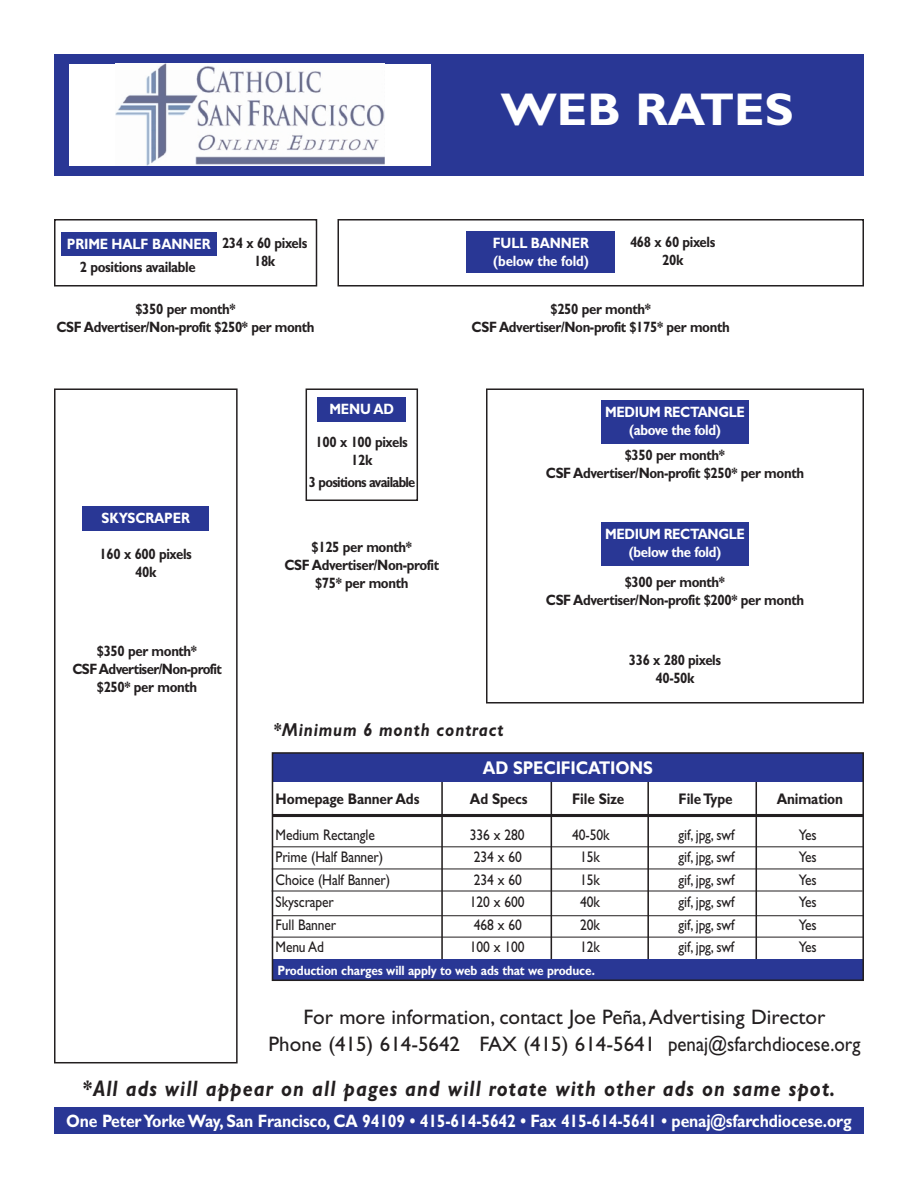
<style>
.page{position:relative;width:918px;height:1188px;background:#fff}
.page>*{position:absolute;margin:0;border:0;box-sizing:border-box;transform-origin:0 0}
.t1{font:700 46.05px "Gill Sans";color:#fff;scale:1.04 1}
.t2{font:italic 700 22.35px "Gill Sans";letter-spacing:.055em;color:#231f20;scale:.88 1}
.t3{font:21px/27px "Gill Sans";color:#231f20;text-align:center}
.t4{font:italic 700 18.75px "Gill Sans";letter-spacing:.055em;color:#231f20;scale:.88 1}
.t5{font:700 18.45px "Gill Sans";letter-spacing:-.01em;color:#fff;scale:.88 1}
.t6{font:700 18px "Gill Sans";letter-spacing:-.01em;color:#fff;scale:.88 1}
.t7{font:15.45px "Gill Sans";letter-spacing:-.01em;color:#231f20;scale:.88 1}
.t8{font:700 15.45px "Gill Sans";letter-spacing:-.01em;color:#231f20;scale:.88 1}
.t9{font:700 15px/18px "Gill Sans";letter-spacing:-.03em;color:#231f20;text-align:center;scale:.88 1}
.t10{font:700 15px/18px "Gill Sans";letter-spacing:-.03em;color:#fff;text-align:center;scale:.88 1}
.t11{font:700 15px/18px "Gill Sans";letter-spacing:-.01em;color:#fff;scale:.88 1}
.t12{font:700 14.7px "Gill Sans";letter-spacing:-.055em;color:#231f20;scale:.88 1}
.t13{font:700 13.5px "Gill Sans";letter-spacing:-.01em;color:#fff;scale:.88 1}
</style>
<div class="page">
<hr style="left:441px;top:780px;width:2px;height:188px;background:#231f20">
<hr style="left:551px;top:780px;width:1px;height:190px;background:#231f20">
<hr style="left:647px;top:779px;width:2px;height:188px;background:#231f20">
<hr style="left:755px;top:779px;width:2px;height:188px;background:#231f20">
<div style="left:272px;top:960px;width:591px;height:21px;background:#293795"></div>
<div style="left:273px;top:753px;width:590px;height:29px;background:#293795"></div>
<div style="left:272px;top:752px;width:592px;height:229px;border:2px solid #231f20"></div>
<div style="left:54px;top:54px;width:810px;height:122px;background:#293795"></div>
<div style="left:69px;top:64px;width:362px;height:102px;background:#fff"></div>
<img style="left:115px;top:64px;width:270px;height:102px">
<hr style="left:272px;top:814px;width:592px;height:3px;background:#231f20">
<hr style="left:273px;top:846px;width:591px;height:1px;background:#231f20">
<hr style="left:272px;top:869px;width:592px;height:1px;background:#231f20">
<hr style="left:272px;top:891px;width:591px;height:1px;background:#231f20">
<hr style="left:272px;top:937px;width:592px;height:1px;background:#231f20">
<hr style="left:272px;top:915px;width:592px;height:1px;background:#231f20">
<div style="left:54px;top:219px;width:263px;height:68px;border:2px solid #231f20"></div>
<div style="left:486px;top:388px;width:378px;height:316px;border:2px solid #231f20"></div>
<div style="left:54px;top:388px;width:184px;height:675px;border:2px solid #231f20"></div>
<div style="left:338px;top:219px;width:526px;height:68px;border:2px solid #231f20"></div>
<div style="left:306px;top:388px;width:112px;height:113px;border:2px solid #231f20"></div>
<div style="left:54px;top:1107px;width:810px;height:27px;background:#293795"></div>
<div style="left:61px;top:232px;width:155px;height:24px;background:#293795"></div>
<div style="left:82px;top:506px;width:127px;height:24px;background:#293795"></div>
<div style="left:318px;top:398px;width:88px;height:24px;background:#293795"></div>
<div style="left:601px;top:400px;width:148px;height:44px;background:#293795"></div>
<div style="left:601px;top:522px;width:148px;height:43px;background:#293795"></div>
<div style="left:466px;top:231px;width:149px;height:41px;background:#293795"></div>
<p class="t9" style="left:222px;top:236px;width:98px">234 x 60 pixels<br>18k</p>
<p class="t9" style="left:57px;top:302px;width:295px">$350 per month*<br>CSF Advertiser/Non-profit $250* per month</p>
<p class="t11" style="left:67px;top:237px;width:165px">PRIME HALF BANNER</p>
<p class="t9" style="left:80px;top:260px;width:133px">2 positions available</p>
<h1 class="t1" style="left:501px;top:93px;width:283px">WEB RATES</h1>
<p class="t11" style="left:493px;top:236px;width:111px">FULL BANNER (below the fold)</p>
<p class="t9" style="left:630px;top:235px;width:98px">468 x 60 pixels<br>20k</p>
<p class="t9" style="left:472px;top:302px;width:295px">$250 per month*<br>CSF Advertiser/Non-profit $175* per month</p>
<p class="t11" style="left:102px;top:510px;width:102px">SKYSCRAPER</p>
<p class="t9" style="left:100px;top:546px;width:106px">160 x 600 pixels<br>40k</p>
<p class="t9" style="left:72px;top:644px;width:171px">$350 per month*<br>CSF Advertiser/Non-profit $250* per month</p>
<p class="t10" style="left:329px;top:402px;width:75px">MENU AD</p>
<p class="t10" style="left:605px;top:405px;width:160px">MEDIUM RECTANGLE (above the fold)</p>
<p class="t9" style="left:316px;top:434px;width:106px">100 x 100 pixels<br>12k</p>
<p class="t9" style="left:546px;top:448px;width:295px">$350 per month*<br>CSF Advertiser/Non-profit $250* per month</p>
<p class="t12" style="left:309px;top:477px;width:122px">3 positions available</p>
<p class="t9" style="left:285px;top:540px;width:177px">$125 per month*<br>CSF Advertiser/Non-profit $75* per month</p>
<p class="t4" style="left:273px;top:723px;width:263px">*Minimum 6 month contract</p>
<p class="t10" style="left:605px;top:526px;width:160px">MEDIUM RECTANGLE (below the fold)</p>
<p class="t9" style="left:546px;top:575px;width:295px">$300 per month*<br>CSF Advertiser/Non-profit $200* per month</p>
<p class="t9" style="left:629px;top:652px;width:106px">336 x 280 pixels<br>40-50k</p>
<p class="t5" style="left:483px;top:761px;width:195px">AD SPECIFICATIONS</p>
<p class="t8" style="left:276px;top:793px;width:165px">Homepage Banner Ads</p>
<p class="t8" style="left:470px;top:793px;width:67px">Ad Specs</p>
<p class="t8" style="left:572px;top:793px;width:61px">File Size</p>
<p class="t8" style="left:679px;top:793px;width:63px">File Type</p>
<p class="t8" style="left:777px;top:793px;width:77px">Animation</p>
<p class="t7" style="left:276px;top:829px;width:114px">Medium Rectangle</p>
<p class="t7" style="left:470px;top:829px;width:64px">336 x 280</p>
<p class="t7" style="left:572px;top:829px;width:44px">40-50k</p>
<p class="t7" style="left:679px;top:829px;width:65px">gif, jpg, swf</p>
<p class="t7" style="left:799px;top:829px;width:22px">Yes</p>
<p class="t7" style="left:276px;top:852px;width:124px">Prime (Half Banner)</p>
<p class="t7" style="left:474px;top:852px;width:56px">234 x 60</p>
<p class="t7" style="left:580px;top:852px;width:24px">15k</p>
<p class="t7" style="left:679px;top:852px;width:65px">gif, jpg, swf</p>
<p class="t7" style="left:799px;top:852px;width:22px">Yes</p>
<p class="t7" style="left:276px;top:874px;width:132px">Choice (Half Banner)</p>
<p class="t7" style="left:474px;top:874px;width:56px">234 x 60</p>
<p class="t7" style="left:580px;top:874px;width:24px">15k</p>
<p class="t7" style="left:679px;top:874px;width:65px">gif, jpg, swf</p>
<p class="t7" style="left:799px;top:874px;width:22px">Yes</p>
<p class="t7" style="left:276px;top:897px;width:68px">Skyscraper</p>
<p class="t7" style="left:470px;top:897px;width:64px">120 x 600</p>
<p class="t7" style="left:580px;top:897px;width:24px">40k</p>
<p class="t7" style="left:679px;top:897px;width:65px">gif, jpg, swf</p>
<p class="t7" style="left:799px;top:897px;width:22px">Yes</p>
<p class="t7" style="left:276px;top:919px;width:70px">Full Banner</p>
<p class="t7" style="left:474px;top:919px;width:56px">468 x 60</p>
<p class="t7" style="left:580px;top:919px;width:24px">20k</p>
<p class="t7" style="left:679px;top:919px;width:65px">gif, jpg, swf</p>
<p class="t7" style="left:799px;top:919px;width:22px">Yes</p>
<p class="t7" style="left:276px;top:942px;width:57px">Menu Ad</p>
<p class="t7" style="left:470px;top:942px;width:64px">100 x 100</p>
<p class="t7" style="left:580px;top:942px;width:24px">12k</p>
<p class="t7" style="left:679px;top:942px;width:65px">gif, jpg, swf</p>
<p class="t7" style="left:799px;top:942px;width:22px">Yes</p>
<p class="t13" style="left:277px;top:966px;width:362px">Production charges will apply to web ads that we produce.</p>
<h3 class="t3" style="left:269px;top:1006px;width:593px">For more information, contact Joe Peña,Advertising Director<br>Phone (415) 614-5642 FAX (415) 614-5641 penaj@sfarchdiocese.org</h3>
<h2 class="t2" style="left:83px;top:1081px;width:857px">*All ads will appear on all pages and will rotate with other ads on same spot.</h2>
<p class="t6" style="left:66px;top:1114px;width:894px">One Peter Yorke Way, San Francisco, CA 94109 • 415-614-5642 • Fax 415-614-5641 • penaj@sfarchdiocese.org</p>
</div>
